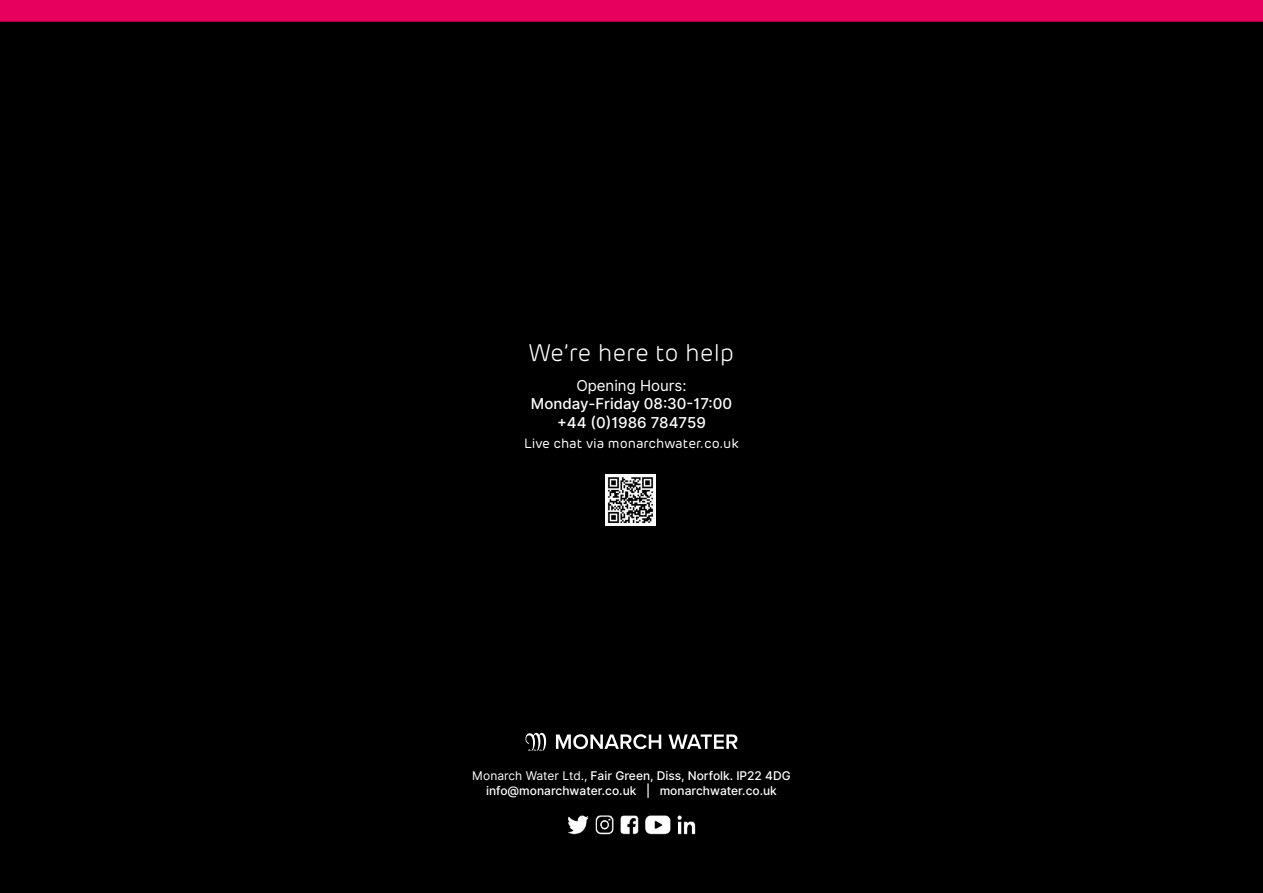
<style>
.page{position:relative;width:1263px;height:893px;background:#000}
.page>*{position:absolute;margin:0;border:0;box-sizing:border-box;transform-origin:0 0}
.t1{font:300 24px "Rubrik";color:#fff}
.t2{font:500 15px/19.5px "Inter";color:#fff;text-align:center}
.t3{font:15px "Inter";color:#fff}
.t4{font:13.5px "Rubrik";color:#fff}
.t5{font:500 12px/14.4px "Inter";color:#fff;text-align:center}
.s1{font-weight:400}
</style>
<div class="page">
<div style="left:0;top:0;width:1263px;height:22px;background:#e8005f"></div>
<img style="left:568px;top:815px;width:128px;height:20px">
<svg style="left:525px;top:733px;width:21px;height:18px"></svg>
<svg style="left:556px;top:734px;width:105px;height:16px"></svg>
<svg style="left:668px;top:734px;width:70px;height:15px"></svg>
<img style="left:606px;top:475px;width:50px;height:50px">
<h1 class="t1" style="left:529px;top:339px;width:207px">We’re here to help</h1>
<p class="t3" style="left:576px;top:374px;width:112px">Opening Hours:</p>
<p class="t2" style="left:531px;top:394px;width:203px">Monday-Friday 08:30-17:00 +44 (0)1986 784759</p>
<p class="t4" style="left:524px;top:435px;width:216px">Live chat via monarchwater.co.uk</p>
<p class="t5" style="left:472px;top:769px;width:320px"><span class="s1">Monarch Water Ltd.,</span> Fair Green, Diss, Norfolk. IP22 4DG info@monarchwater.co.uk | monarchwater.co.uk</p>
</div>
